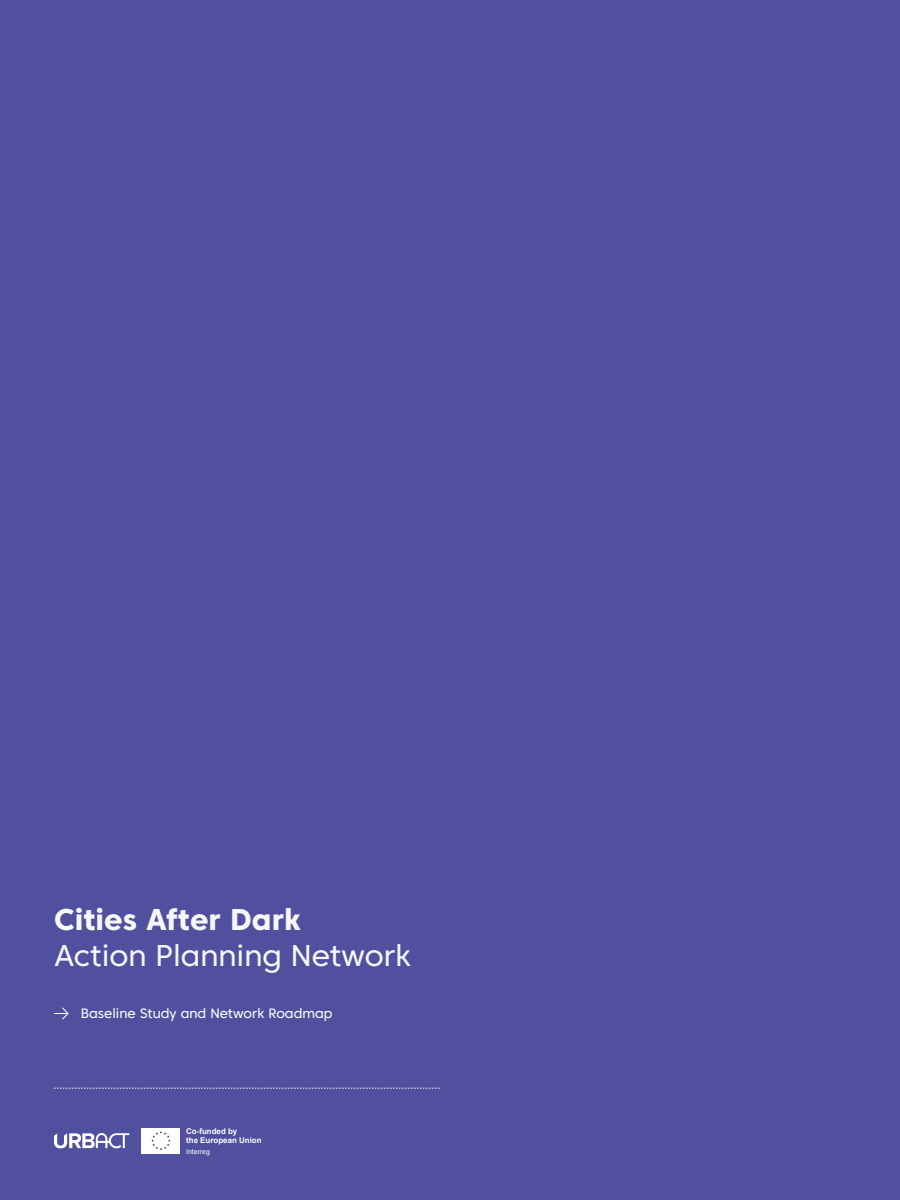
<style>
.page{position:relative;width:900px;height:1200px;background:#51509e}
.page>*{position:absolute;margin:0;border:0;box-sizing:border-box;transform-origin:0 0}
.t1{font:30px "Core Sans C 45";color:#f6f7f7}
.t2{font:800 30px "Core Sans C 75";color:#f6f7f7}
.t3{font:13.5px "Core Sans C 45";color:#fff}
.t4{font:700 7.95px/9.6px "Arial";color:#fff}
.t5{font:6.9px "Arial";color:#fff}
</style>
<div class="page">
<svg style="left:54px;top:1007px;width:15px;height:13px"></svg>
<svg style="left:54px;top:1088px;width:386px;height:1px"></svg>
<div style="left:142px;top:1128px;width:38px;height:25px;background:#fff"></div>
<svg style="left:151px;top:1131px;width:20px;height:19px"></svg>
<svg style="left:54px;top:1133px;width:75px;height:15px"></svg>
<h1 class="t2" style="left:54px;top:901px;width:248px">Cities After Dark</h1>
<h1 class="t1" style="left:54px;top:937px;width:359px">Action Planning Network</h1>
<p class="t3" style="left:81px;top:1005px;width:253px">Baseline Study and Network Roadmap</p>
<p class="t4" style="left:186px;top:1126px;width:77px">Co-funded by<br>the European Union</p>
<p class="t5" style="left:186px;top:1147px;width:25px">Interreg</p>
</div>
